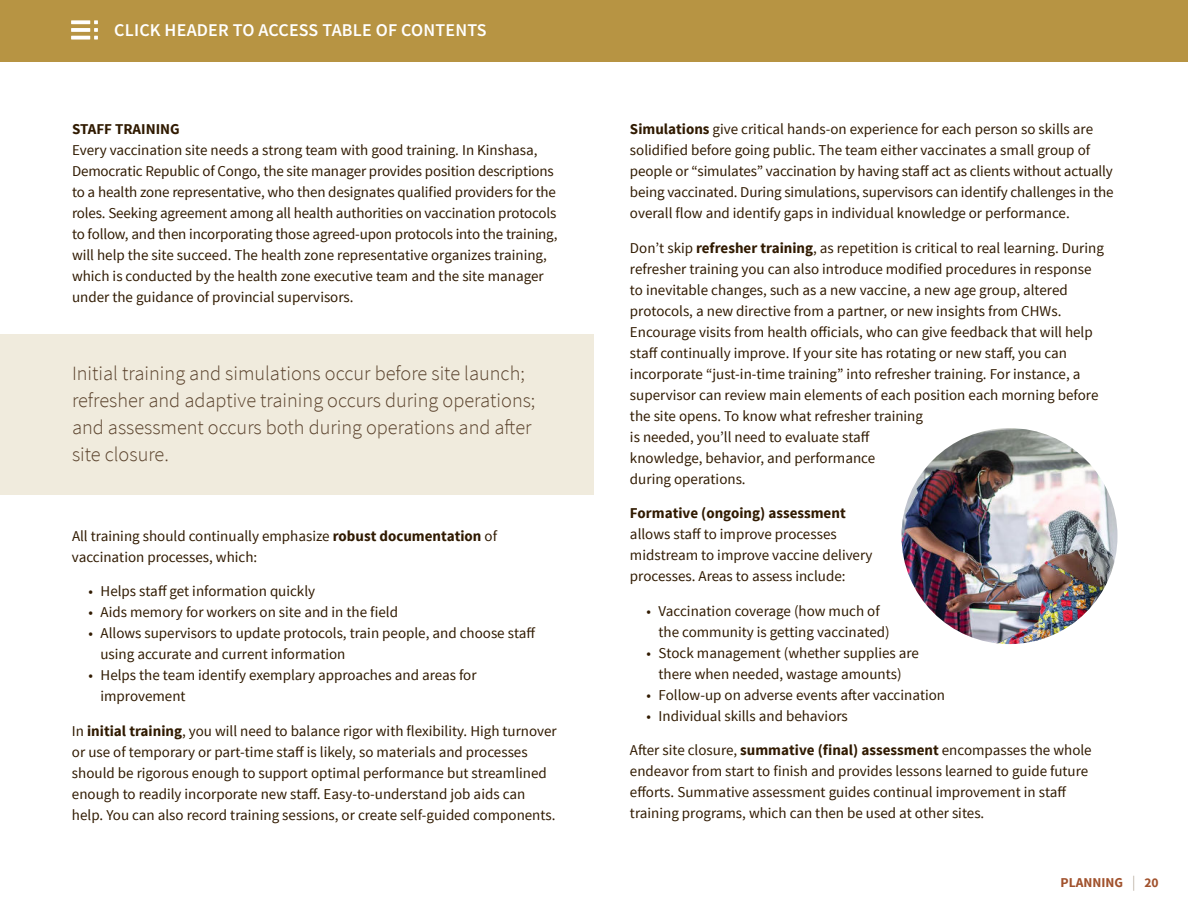
<style>
.page{position:relative;width:1188px;height:918px;background:#fff}
.page>*{position:absolute;margin:0;border:0;box-sizing:border-box;transform-origin:0 0}
.t1{font:300 20.25px/27px "Source Sans Pro";color:#5a422c}
.t2{font:18px "Source Sans Variable";letter-spacing:.01em;color:#fff}
.t3{font:15px/21px "Source Sans Pro";color:#301a00}
.t4{font:700 15px "Source Sans Pro";color:#301a00}
.t5{font:700 13.5px "Source Sans Pro";color:#a1522d}
.s1{font-weight:700}
.s2{font-weight:300;font-size:15px;color:#a49483}
</style>
<div class="page">
<div style="left:0;top:334px;width:594px;height:161px;background:#f0ebdd"></div>
<img style="left:902px;top:428px;width:216px;height:216px;border-radius:108px">
<div style="left:0;top:0;width:1188px;height:61px;background:#b79443"></div>
<svg style="left:71px;top:28px;width:19px;height:4px"></svg>
<svg style="left:71px;top:36px;width:19px;height:4px"></svg>
<svg style="left:71px;top:20px;width:19px;height:4px"></svg>
<svg style="left:94px;top:20px;width:4px;height:20px"></svg>
<p class="t2" style="left:114px;top:19px;width:374px">CLICK HEADER TO ACCESS TABLE OF CONTENTS</p>
<p class="t4" style="left:72px;top:123px;width:109px">STAFF TRAINING</p>
<p class="t3" style="left:72px;top:140px;width:487px">Every vaccination site needs a strong team with good training. In Kinshasa, Democratic Republic of Congo, the site manager provides position descriptions to a health zone representative, who then designates qualified providers for the roles. Seeking agreement among all health authorities on vaccination protocols to follow, and then incorporating those agreed-upon protocols into the training, will help the site succeed. The health zone representative organizes training, which is conducted by the health zone executive team and the site manager under the guidance of provincial supervisors.</p>
<h1 class="t1" style="left:72px;top:360px;width:465px">Initial training and simulations occur before site launch; refresher and adaptive training occurs during operations; and assessment occurs both during operations and after site closure.</h1>
<p class="t3" style="left:72px;top:526px;width:427px">All training should continually emphasize <span class="s1">robust documentation</span> of vaccination processes, which:</p>
<p class="t3" style="left:88px;top:582px;width:228px">• Helps staff get information quickly</p>
<p class="t3" style="left:88px;top:603px;width:311px">• Aids memory for workers on site and in the field</p>
<p class="t3" style="left:100px;top:624px;width:437px;text-indent:-12px">• Allows supervisors to update protocols, train people, and choose staff using accurate and current information</p>
<p class="t3" style="left:100px;top:666px;width:378px;text-indent:-12px">• Helps the team identify exemplary approaches and areas for improvement</p>
<p class="t3" style="left:72px;top:721px;width:486px">In <span class="s1">initial training</span>, you will need to balance rigor with flexibility. High turnover or use of temporary or part-time staff is likely, so materials and processes should be rigorous enough to support optimal performance but streamlined enough to readily incorporate new staff. Easy-to-understand job aids can help. You can also record training sessions, or create self-guided components.</p>
<p class="t3" style="left:630px;top:119px;width:485px"><span class="s1">Simulations</span> give critical hands-on experience for each person so skills are solidified before going public. The team either vaccinates a small group of people or “simulates” vaccination by having staff act as clients without actually being vaccinated. During simulations, supervisors can identify challenges in the overall flow and identify gaps in individual knowledge or performance.</p>
<p class="t3" style="left:630px;top:238px;width:475px">Don’t skip <span class="s1">refresher training</span>, as repetition is critical to real learning. During refresher training you can also introduce modified procedures in response to inevitable changes, such as a new vaccine, a new age group, altered protocols, a new directive from a partner, or new insights from CHWs.<br>Encourage visits from health officials, who can give feedback that will help staff continually improve. If your site has rotating or new staff, you can incorporate “just-in-time training” into refresher training. For instance, a supervisor can review main elements of each position each morning before the site opens. To know what refresher training<br>is needed, you’ll need to evaluate staff<br>knowledge, behavior, and performance<br>during operations.</p>
<p class="t4" style="left:630px;top:507px;width:217px">Formative (ongoing) assessment</p>
<p class="t3" style="left:630px;top:524px;width:244px">allows staff to improve processes midstream to improve vaccine delivery processes. Areas to assess include:</p>
<p class="t3" style="left:658px;top:601px;width:233px;text-indent:-12px">• Vaccination coverage (how much of the community is getting vaccinated)</p>
<p class="t3" style="left:646px;top:643px;width:274px;text-align:center">• Stock management (whether supplies are there when needed, wastage amounts)</p>
<p class="t3" style="left:646px;top:685px;width:300px">• Follow-up on adverse events after vaccination</p>
<p class="t3" style="left:646px;top:706px;width:203px">• Individual skills and behaviors</p>
<p class="t3" style="left:630px;top:740px;width:463px">After site closure, <span class="s1">summative (final) assessment</span> encompasses the whole endeavor from start to finish and provides lessons learned to guide future efforts. Summative assessment guides continual improvement in staff training programs, which can then be used at other sites.</p>
<p class="t5" style="left:1061px;top:877px;width:99px">PLANNING <span class="s2">|</span> 20</p>
</div>
